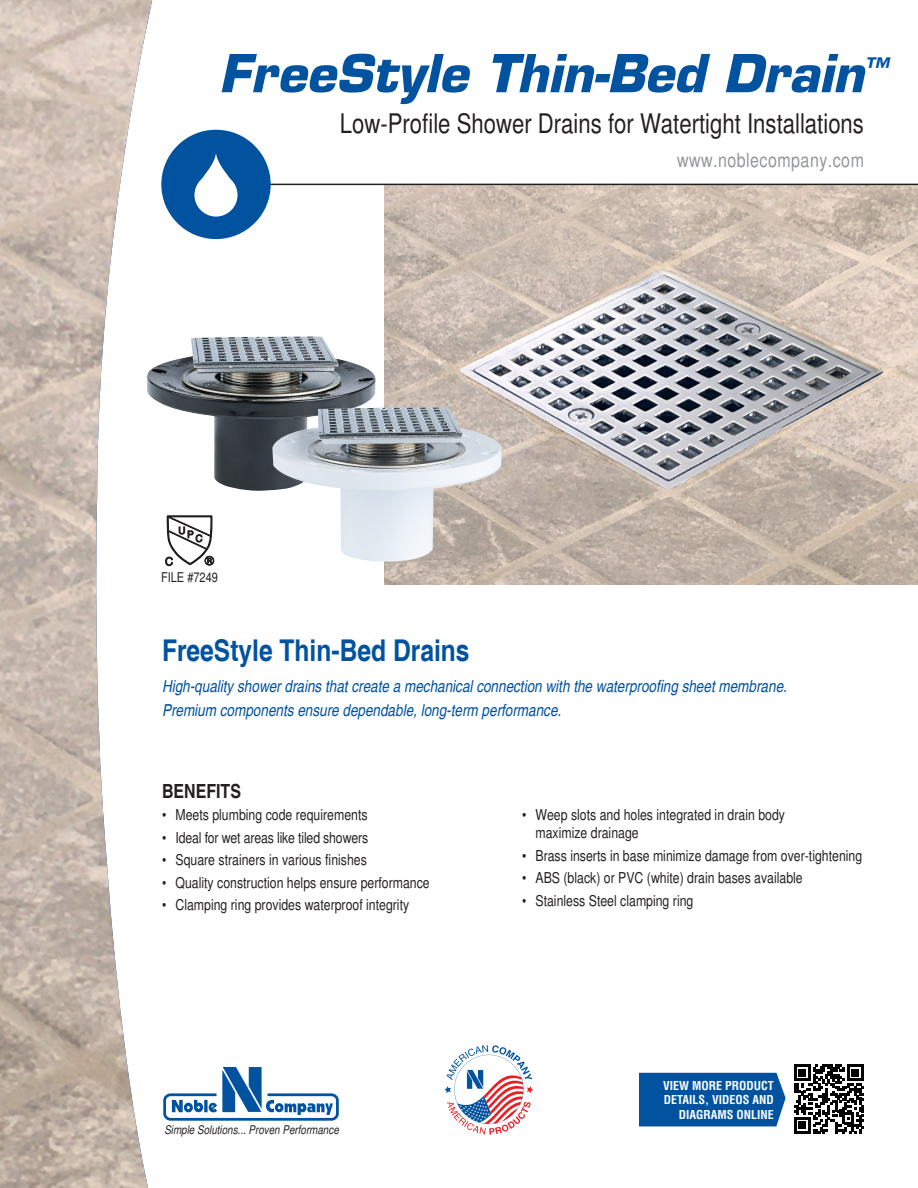
<style>
.page{position:relative;width:918px;height:1188px;background:#fff}
.page>*{position:absolute;margin:0;border:0;box-sizing:border-box;transform-origin:0 0}
.t1{font:italic 700 51px "Eurostile LT Std";color:#0153a0}
.t2{font:700 condensed 30px "Helvetica";color:#0153a0}
.t3{font:condensed 27px "Helvetica";color:#231f20}
.t4{font:condensed 19.5px "Helvetica";letter-spacing:.025em;color:#939598}
.t5{font:700 condensed 19.5px "Helvetica";color:#231f20}
.t6{font:italic condensed 16.5px/24px "Helvetica";color:#0153a0}
.t7{font:condensed 15px/18px "Helvetica";color:#231f20}
.t8{font:condensed 13.5px "Helvetica";color:#231f20}
.t9{font:700 condensed 12px/14.4px "Helvetica";color:#fff;text-align:right}
.t10{font:italic condensed 12px "Helvetica";color:#231f20}
</style>
<div class="page">
<img style="left:384px;top:185px;width:534px;height:399px">
<hr style="left:270px;top:184px;width:648px;height:1px;background:#231f20">
<div style="left:639px;top:1073px;width:147px;height:53px;background:#0153a0"></div>
<svg style="left:794px;top:1064px;width:70px;height:70px"></svg>
<img style="left:0;top:0;width:152px;height:1188px">
<div style="left:163px;top:1093px;width:176px;height:28px;border:3px solid #0153a0;border-radius:6px"></div>
<svg style="left:172px;top:1067px;width:161px;height:48px"></svg>
<div style="left:161px;top:130px;width:110px;height:109px;background:#0153a0;border-radius:50%"></div>
<svg style="left:194px;top:153px;width:44px;height:64px"></svg>
<svg style="left:444px;top:1045px;width:89px;height:90px"></svg>
<svg style="left:165px;top:515px;width:49px;height:52px"></svg>
<img style="left:146px;top:337px;width:230px;height:154px">
<img style="left:272px;top:407px;width:229px;height:155px">
<p class="t1" style="left:219px;top:42px;width:669px">FreeStyle Thin-Bed Drain<sup>™</sup></p>
<p class="t3" style="left:340px;top:108px;width:526px">Low-Profile Shower Drains for Watertight Installations</p>
<p class="t8" style="left:161px;top:569px;width:58px">FILE #7249</p>
<p class="t4" style="left:677px;top:149px;width:188px">www.noblecompany.com</p>
<p class="t2" style="left:162px;top:633px;width:309px">FreeStyle Thin-Bed Drains</p>
<p class="t6" style="left:162px;top:674px;width:626px">High-quality shower drains that create a mechanical connection with the waterproofing sheet membrane.<br>Premium components ensure dependable, long-term performance.</p>
<p class="t5" style="left:162px;top:779px;width:81px">BENEFITS</p>
<p class="t7" style="left:162px;top:806px;width:207px">• Meets plumbing code requirements</p>
<p class="t7" style="left:162px;top:828px;width:208px">• Ideal for wet areas like tiled showers</p>
<p class="t7" style="left:162px;top:851px;width:206px">• Square strainers in various finishes</p>
<p class="t7" style="left:162px;top:873px;width:269px">• Quality construction helps ensure performance</p>
<p class="t7" style="left:162px;top:896px;width:249px">• Clamping ring provides waterproof integrity</p>
<p class="t10" style="left:164px;top:1123px;width:176px">Simple Solutions... Proven Performance</p>
<p class="t7" style="left:536px;top:806px;width:251px;text-indent:-14px">• Weep slots and holes integrated in drain body maximize drainage</p>
<p class="t7" style="left:522px;top:846px;width:342px">• Brass inserts in base minimize damage from over-tightening</p>
<p class="t7" style="left:522px;top:869px;width:282px">• ABS (black) or PVC (white) drain bases available</p>
<p class="t7" style="left:522px;top:891px;width:173px">• Stainless Steel clamping ring</p>
<p class="t9" style="left:663px;top:1078px;width:112px">VIEW MORE PRODUCT<br>DETAILS, VIDEOS AND<br>DIAGRAMS ONLINE</p>
</div>
